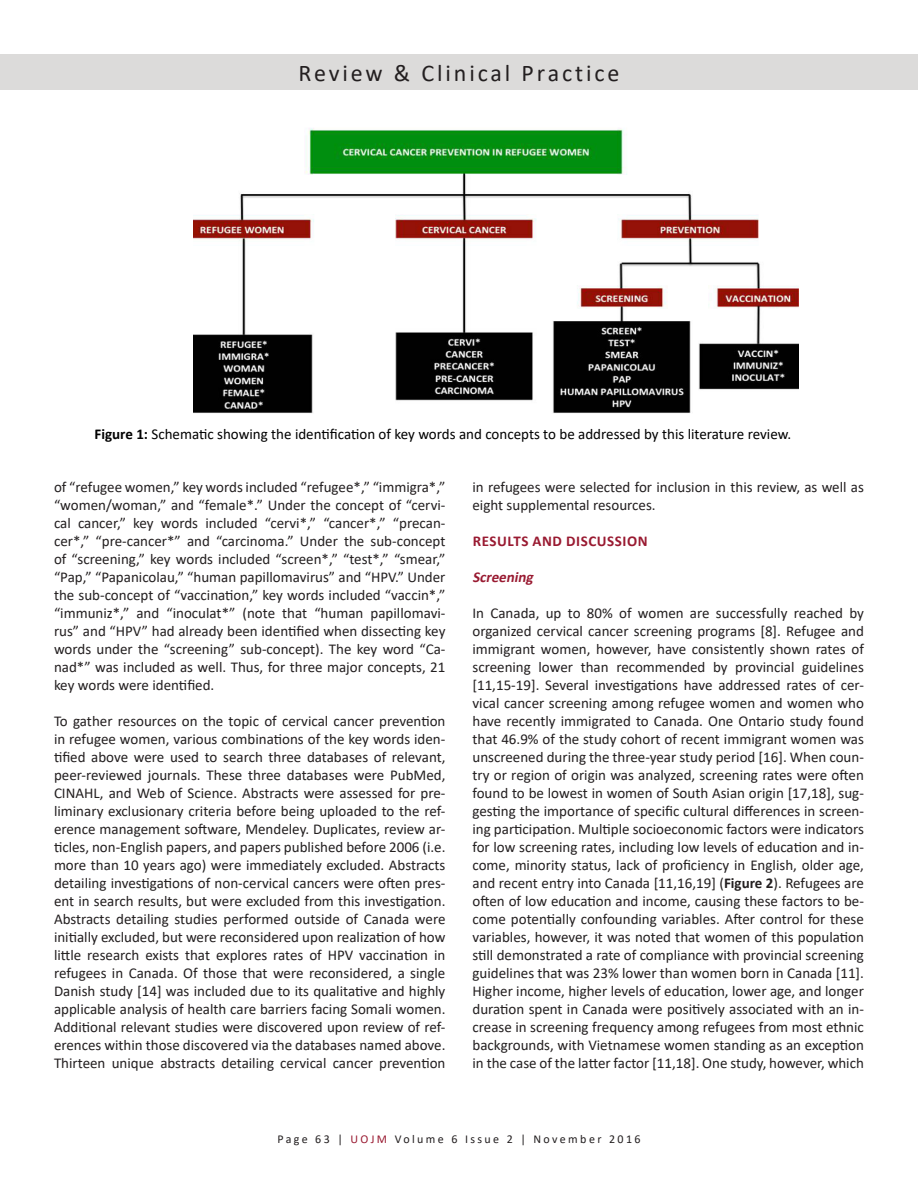
<style>
.page{position:relative;width:918px;height:1188px;background:#fff}
.page>*{position:absolute;margin:0;border:0;box-sizing:border-box;transform-origin:0 0}
.t1{font:24px "Calibri";letter-spacing:.12em;color:#231f20}
.t2{font:15px/18px "Calibri";color:#231f20;text-align:justify}
.t3{font:15px "Calibri";color:#000}
.t4{font:700 15px "Calibri";letter-spacing:.04em;color:#991a31}
.t5{font:italic 700 15px "Calibri";color:#991a31}
.t6{font:12px "Calibri";letter-spacing:.2em;color:#231f20}
.s1{font-weight:700}
.s2{color:#991a31}
</style>
<div class="page">
<div style="left:0;top:54px;width:918px;height:36px;background:#dcdbda"></div>
<img style="left:193px;top:128px;width:605px;height:285px">
<p class="t1" style="left:299px;top:56px;width:322px">Review &amp; Clinical Practice</p>
<p class="t3" style="left:94px;top:424px;width:698px"><span class="s1">Figure 1:</span> Schematic showing the identification of key words and concepts to be addressed by this literature review.</p>
<p class="t2" style="left:54px;top:477px;width:393px">of “refugee women,” key words included “refugee*,” “immigra*,” “women/woman,” and “female*.” Under the concept of “cervi&shy;cal cancer,” key words included “cervi*,” “cancer*,” “precan&shy;cer*,” “pre-cancer*” and “carcinoma.” Under the sub-concept of “screening,” key words included “screen*,” “test*,” “smear,” “Pap,” “Papanicolau,” “human papillomavirus” and “HPV.” Under the sub-concept of “vaccination,” key words included “vaccin*,” “immuniz*,” and “inoculat*” (note that “human papillomavi&shy;rus” and “HPV” had already been identified when dissecting key words under the “screening” sub-concept). The key word “Ca&shy;nad*” was included as well. Thus, for three major concepts, 21 key words were identified.</p>
<p class="t2" style="left:54px;top:711px;width:393px">To gather resources on the topic of cervical cancer prevention in refugee women, various combinations of the key words iden&shy;tified above were used to search three databases of relevant, peer-reviewed journals. These three databases were PubMed, CINAHL, and Web of Science. Abstracts were assessed for pre&shy;liminary exclusionary criteria before being uploaded to the ref&shy;erence management software, Mendeley. Duplicates, review ar&shy;ticles, non-English papers, and papers published before 2006 (i.e. more than 10 years ago) were immediately excluded. Abstracts detailing investigations of non-cervical cancers were often pres&shy;ent in search results, but were excluded from this investigation.<br>Abstracts detailing studies performed outside of Canada were initially excluded, but were reconsidered upon realization of how little research exists that explores rates of HPV vaccination in refugees in Canada. Of those that were reconsidered, a single Danish study [14] was included due to its qualitative and highly applicable analysis of health care barriers facing Somali women.<br>Additional relevant studies were discovered upon review of ref&shy;erences within those discovered via the databases named above.<br>Thirteen unique abstracts detailing cervical cancer prevention</p>
<p class="t2" style="left:472px;top:477px;width:393px">in refugees were selected for inclusion in this review, as well as eight supplemental resources.</p>
<p class="t4" style="left:473px;top:530px;width:177px">RESULTS AND DISCUSSION</p>
<p class="t5" style="left:472px;top:566px;width:66px">Screening</p>
<p class="t2" style="left:472px;top:603px;width:393px">In Canada, up to 80% of women are successfully reached by organized cervical cancer screening programs [8]. Refugee and immigrant women, however, have consistently shown rates of screening lower than recommended by provincial guidelines [11,15-19]. Several investigations have addressed rates of cer&shy;vical cancer screening among refugee women and women who have recently immigrated to Canada. One Ontario study found that 46.9% of the study cohort of recent immigrant women was unscreened during the three-year study period [16]. When coun&shy;try or region of origin was analyzed, screening rates were often found to be lowest in women of South Asian origin [17,18], sug&shy;gesting the importance of specific cultural differences in screen&shy;ing participation. Multiple socioeconomic factors were indicators for low screening rates, including low levels of education and in&shy;come, minority status, lack of proficiency in English, older age, and recent entry into Canada [11,16,19] (<span class="s1">Figure 2</span>). Refugees are often of low education and income, causing these factors to be&shy;come potentially confounding variables. After control for these variables, however, it was noted that women of this population still demonstrated a rate of compliance with provincial screening guidelines that was 23% lower than women born in Canada [11].<br>Higher income, higher levels of education, lower age, and longer duration spent in Canada were positively associated with an in&shy;crease in screening frequency among refugees from most ethnic backgrounds, with Vietnamese women standing as an exception in the case of the latter factor [11,18]. One study, however, which</p>
<p class="t6" style="left:277px;top:1131px;width:365px">Page 63 | <span class="s2">UOJM</span> Volume 6 Issue 2 | November 2016</p>
</div>
